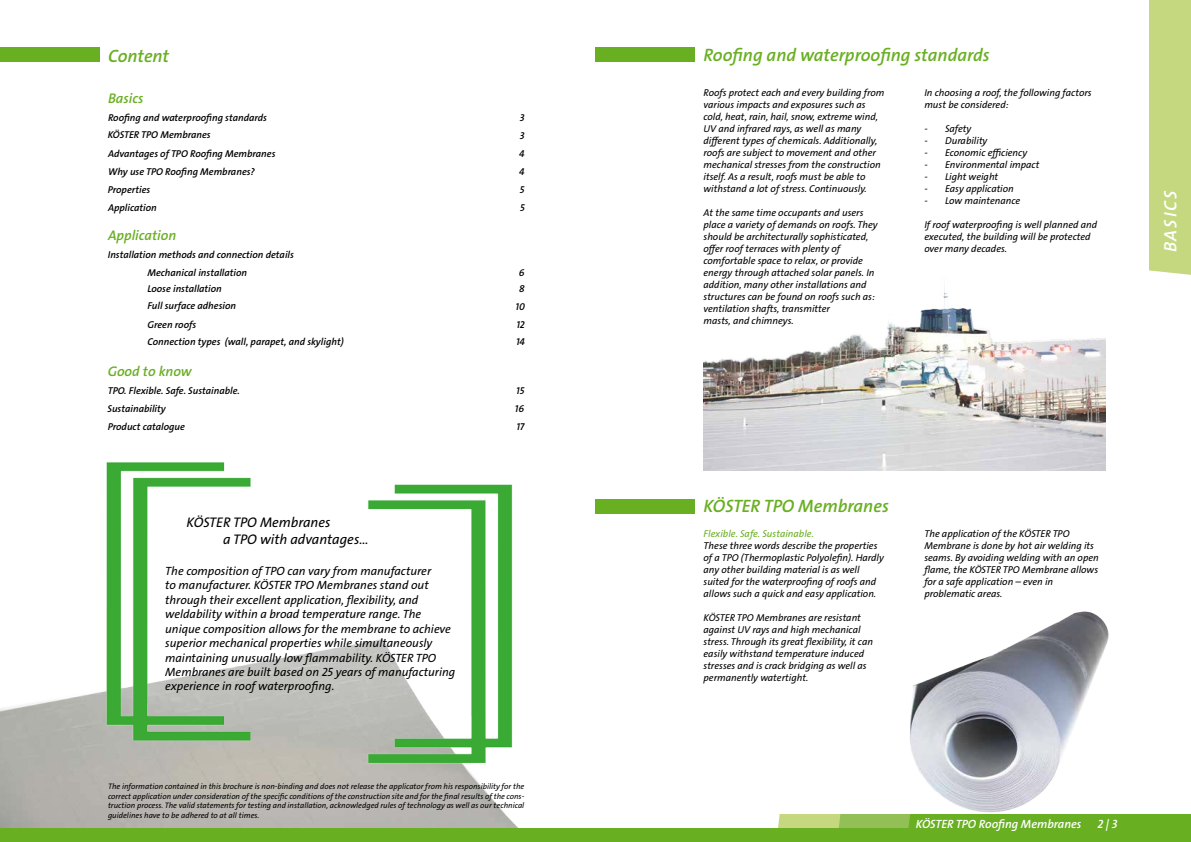
<style>
.page{position:relative;width:1191px;height:842px;background:#fff}
.page>*{position:absolute;margin:0;border:0;box-sizing:border-box;transform-origin:0 0}
.t1{font:18px "The Sans LP6 Se Bld IT";color:#69af22}
.t2{font:18px "The Sans LP6 Se Bld IT";color:#fff}
.t3{font:14px/16.8px "The Sans LP5 Plain IT";color:#000}
.t4{font:14px "The Sans LP6 Se Bld IT";color:#69af22}
.t5{font:12px/14.4px "The Sans LP5 Plain IT";color:#000}
.t6{font:12px "The Sans LP6 Se Bld IT";color:#fff}
.t7{font:10px/12px "The Sans LP5 Plain IT";color:#000}
.t8{font:10px/18px "The Sans LP6 Se Bld IT";color:#000}
.t9{font:10px "The Sans LP5 Plain IT";color:#69af22}
.t10{font:8px/9.6px "The Sans LP5 Plain IT";color:#000;text-align:justify}
</style>
<div class="page">
<div style="left:1149px;top:0;width:42px;height:275px;background:#c5d87f"></div>
<div style="left:0;top:828px;width:1191px;height:14px;background:#69af22"></div>
<svg style="left:778px;top:814px;width:413px;height:14px;background:#86bc41"></svg>
<div style="left:0;top:47px;width:99px;height:15px;background:#69af22"></div>
<div style="left:595px;top:47px;width:99px;height:15px;background:#69af22"></div>
<div style="left:595px;top:499px;width:99px;height:14px;background:#69af22"></div>
<img style="left:835px;top:611px;width:333px;height:211px">
<img style="left:703px;top:288px;width:402px;height:182px">
<img style="left:73px;top:462px;width:440px;height:304px">
<h1 class="t1" style="left:108px;top:44px;width:63px">Content</h1>
<h2 class="t4" style="left:108px;top:89px;width:37px">Basics</h2>
<p class="t8" style="left:108px;top:110px;width:160px">Roofing and waterproofing standards</p>
<p class="t8" style="left:520px;top:110px;width:6px">3</p>
<p class="t8" style="left:108px;top:127px;width:104px">KÖSTER TPO Membranes</p>
<p class="t8" style="left:520px;top:127px;width:6px">3</p>
<p class="t8" style="left:108px;top:145px;width:169px">Advantages of TPO Roofing Membranes</p>
<p class="t8" style="left:519px;top:145px;width:7px">4</p>
<p class="t8" style="left:108px;top:163px;width:149px">Why use TPO Roofing Membranes?<br>Properties<br>Application</p>
<p class="t8" style="left:519px;top:163px;width:7px">4</p>
<h2 class="t4" style="left:108px;top:226px;width:70px">Application</h2>
<p class="t8" style="left:147px;top:264px;width:101px">Mechanical installation</p>
<p class="t8" style="left:520px;top:181px;width:6px">5<br>5</p>
<p class="t8" style="left:108px;top:247px;width:188px">Installation methods and connection details</p>
<p class="t8" style="left:519px;top:264px;width:7px">6</p>
<p class="t8" style="left:147px;top:281px;width:76px">Loose installation</p>
<p class="t8" style="left:519px;top:281px;width:7px">8</p>
<p class="t8" style="left:147px;top:298px;width:90px;line-height:18.3px">Full surface adhesion<br>Green roofs</p>
<p class="t8" style="left:147px;top:333px;width:198px">Connection types (wall, parapet, and skylight)</p>
<p class="t8" style="left:515px;top:298px;width:11px;line-height:18.3px">10<br>12</p>
<p class="t8" style="left:516px;top:334px;width:10px">14</p>
<h2 class="t4" style="left:108px;top:362px;width:86px">Good to know</h2>
<p class="t8" style="left:107px;top:383px;width:134px">TPO. Flexible. Safe. Sustainable.<br>Sustainability<br>Product catalogue</p>
<p class="t8" style="left:515px;top:383px;width:11px;text-align:justify">15<br>16<br>17</p>
<h2 class="t3" style="left:223px;top:514px;width:147px;text-indent:-37px">KÖSTER TPO Membranes<br>a TPO with advantages...</h2>
<p class="t5" style="left:165px;top:564px;width:292px">The composition of TPO can vary from manufacturer<br>to manufacturer. KÖSTER TPO Membranes stand out through their excellent application, flexibility, and weldability within a broad temperature range. The unique composition allows for the membrane to achieve superior mechanical properties while simultaneously maintaining unusually low flammability. KÖSTER TPO Membranes are built based on 25 years of manufacturing experience in roof waterproofing.</p>
<p class="t10" style="left:108px;top:782px;width:418px">The information contained in this brochure is non-binding and does not release the applicator from his responsibility for the correct application under consideration of the specific conditions of the construction site and for the final results of the cons&shy;truction process. The valid statements for testing and installation, acknowledged rules of technology as well as our technical guidelines have to be adhered to at all times.</p>
<h1 class="t1" style="left:703px;top:43px;width:288px">Roofing and waterproofing standards</h1>
<p class="t7" style="left:703px;top:87px;width:182px">Roofs protect each and every building from various impacts and exposures such as cold, heat, rain, hail, snow, extreme wind, UV and infrared rays, as well as many different types of chemicals. Additionally, roofs are subject to movement and other mechanical stresses from the construction itself. As a result, roofs must be able to withstand a lot of stress. Continuously.</p>
<p class="t7" style="left:703px;top:207px;width:176px">At the same time occupants and users place a variety of demands on roofs. They should be architecturally sophisticated, offer roof terraces with plenty of comfortable space to relax, or provide energy through attached solar panels. In addition, many other installations and structures can be found on roofs such as: ventilation shafts, transmitter<br>masts, and chimneys.</p>
<p class="t7" style="left:924px;top:87px;width:169px">In choosing a roof, the following factors must be considered:</p>
<p class="t7" style="left:924px;top:123px;width:49px">- Safety</p>
<p class="t7" style="left:924px;top:135px;width:65px">- Durability</p>
<p class="t7" style="left:924px;top:147px;width:104px">- Economic efficiency</p>
<p class="t7" style="left:924px;top:159px;width:117px">- Environmental impact</p>
<p class="t7" style="left:924px;top:171px;width:75px">- Light weight</p>
<p class="t7" style="left:924px;top:183px;width:91px">- Easy application</p>
<p class="t7" style="left:924px;top:195px;width:98px">- Low maintenance</p>
<p class="t7" style="left:924px;top:219px;width:174px">If roof waterproofing is well planned and executed, the building will be protected over many decades.</p>
<h1 class="t2" style="left:1158px;top:252px;width:63px;rotate:-90deg">BASICS</h1>
<h1 class="t1" style="left:703px;top:494px;width:187px">KÖSTER TPO Membranes</h1>
<p class="t9" style="left:703px;top:527px;width:112px">Flexible. Safe. Sustainable.</p>
<p class="t7" style="left:703px;top:540px;width:182px">These three words describe the properties of a TPO (Thermoplastic Polyolefin). Hardly any other building material is as well suited for the waterproofing of roofs and allows such a quick and easy application.</p>
<p class="t7" style="left:703px;top:612px;width:171px">KÖSTER TPO Membranes are resistant against UV rays and high mechanical stress. Through its great flexibility, it can easily withstand temperature induced stresses and is crack bridging as well as permanently watertight.</p>
<p class="t7" style="left:924px;top:528px;width:176px">The application of the KÖSTER TPO Membrane is done by hot air welding its seams. By avoiding welding with an open flame, the KÖSTER TPO Membrane allows for a safe application – even in problematic areas.</p>
<p class="t6" style="left:915px;top:816px;width:167px">KÖSTER TPO Roofing Membranes</p>
<p class="t6" style="left:1097px;top:816px;width:22px">2 | 3</p>
</div>
